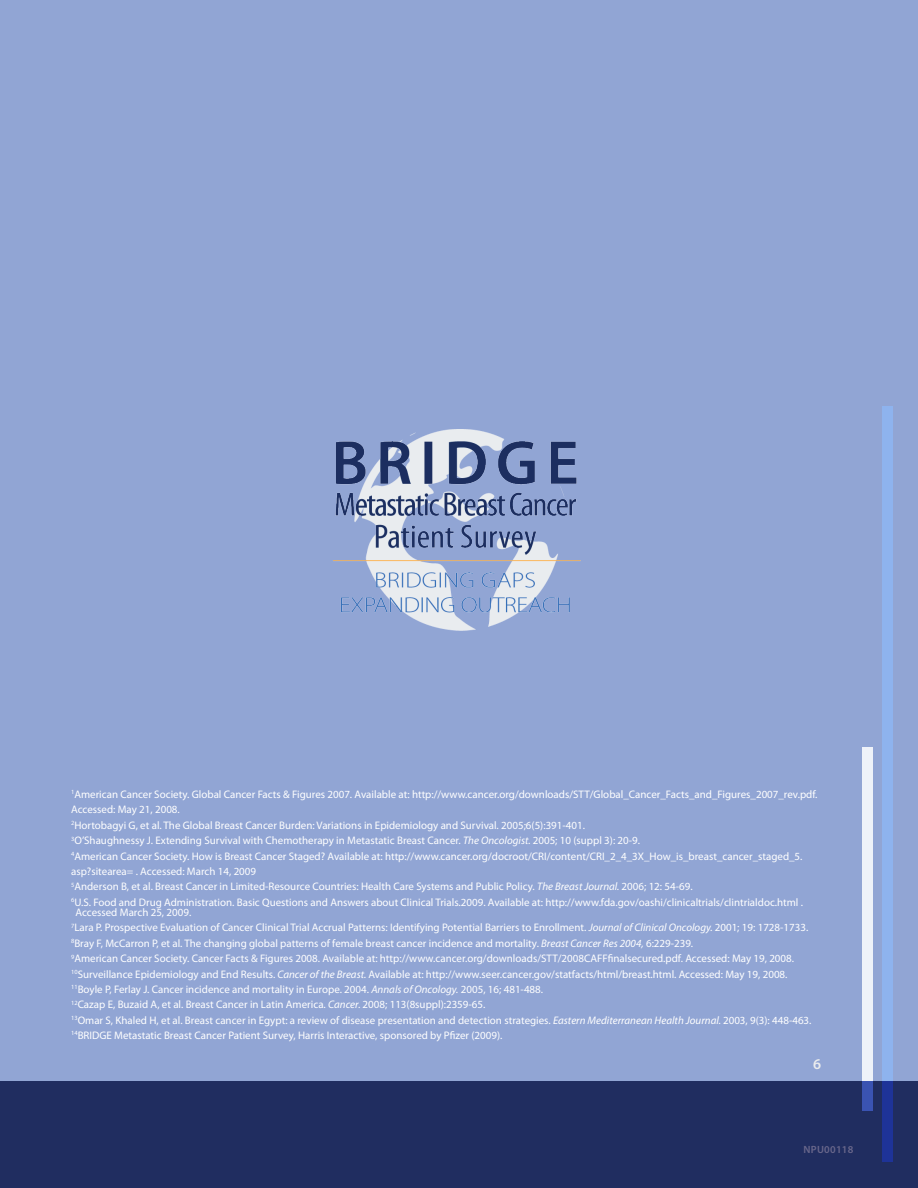
<style>
.page{position:relative;width:918px;height:1188px;background:#91a5d4}
.page>*{position:absolute;margin:0;border:0;box-sizing:border-box;transform-origin:0 0}
.t1{font:600 15px "Myriad Pro";color:#ebeced}
.t2{font:10.95px/15.3px "Myriad Pro";color:#fff}
.t3{font:600 10.5px "Myriad Pro";letter-spacing:.025em;color:#69678b}
.s1{font-style:italic}
</style>
<div class="page">
<img style="left:333px;top:429px;width:248px;height:202px">
<div style="left:0;top:1081px;width:918px;height:106px;background:#202d60"></div>
<svg style="left:882px;top:406px;width:10px;height:756px;background:#82a5e4"></svg>
<svg style="left:862px;top:747px;width:11px;height:364px;background:#dfe4f3"></svg>
<p class="t2" style="left:71px;top:787px;width:748px"><sup>1</sup>American Cancer Society. Global Cancer Facts &amp; Figures 2007. Available at: http://www.cancer.org/downloads/STT/Global_Cancer_Facts_and_Figures_2007_rev.pdf.<br>Accessed: May 21, 2008.<br><sup>2</sup>Hortobagyi G, et al. The Global Breast Cancer Burden: Variations in Epidemiology and Survival. 2005;6(5):391-401.<br><sup>3</sup>O’Shaughnessy J. Extending Survival with Chemotherapy in Metastatic Breast Cancer. <span class="s1">The Oncologist.</span> 2005; 10 (suppl 3): 20-9.<br><sup>4</sup>American Cancer Society. How is Breast Cancer Staged? Available at: http://www.cancer.org/docroot/CRI/content/CRI_2_4_3X_How_is_breast_cancer_staged_5. asp?sitearea= . Accessed: March 14, 2009<br><sup>5</sup>Anderson B, et al. Breast Cancer in Limited-Resource Countries: Health Care Systems and Public Policy. <span class="s1">The Breast Journal.</span> 2006; 12: 54-69.<br><sup>6</sup>U.S. Food and Drug Administration. Basic Questions and Answers about Clinical Trials.2009. Available at: http://www.fda.gov/oashi/clinicaltrials/clintrialdoc.html .</p>
<p class="t2" style="left:71px;top:905px;width:742px;text-indent:4px">Accessed March 25, 2009.<br><sup>7</sup>Lara P. Prospective Evaluation of Cancer Clinical Trial Accrual Patterns: Identifying Potential Barriers to Enrollment. <span class="s1">Journal of Clinical Oncology.</span> 2001; 19: 1728-1733.<br><sup>8</sup>Bray F, McCarron P, et al. The changing global patterns of female breast cancer incidence and mortality. <span class="s1">Breast Cancer Res 2004,</span> 6:229-239.<br><sup>9</sup>American Cancer Society. Cancer Facts &amp; Figures 2008. Available at: http://www.cancer.org/downloads/STT/2008CAFFfinalsecured.pdf. Accessed: May 19, 2008.<br><sup>10</sup>Surveillance Epidemiology and End Results. <span class="s1">Cancer of the Breast.</span> Available at: http://www.seer.cancer.gov/statfacts/html/breast.html. Accessed: May 19, 2008.<br><sup>11</sup>Boyle P, Ferlay J. Cancer incidence and mortality in Europe. 2004. <span class="s1">Annals of Oncology.</span> 2005, 16; 481-488.<br><sup>12</sup>Cazap E, Buzaid A, et al. Breast Cancer in Latin America. <span class="s1">Cancer.</span> 2008; 113(8suppl):2359-65.<br><sup>13</sup>Omar S, Khaled H, et al. Breast cancer in Egypt: a review of disease presentation and detection strategies. <span class="s1">Eastern Mediterranean Health Journal.</span> 2003, 9(3): 448-463.<br><sup>14</sup>BRIDGE Metastatic Breast Cancer Patient Survey, Harris Interactive, sponsored by Pfizer (2009).</p>
<h1 class="t1" style="left:813px;top:1054px;width:10px">6</h1>
<p class="t3" style="left:804px;top:1143px;width:51px">NPU00118</p>
</div>
